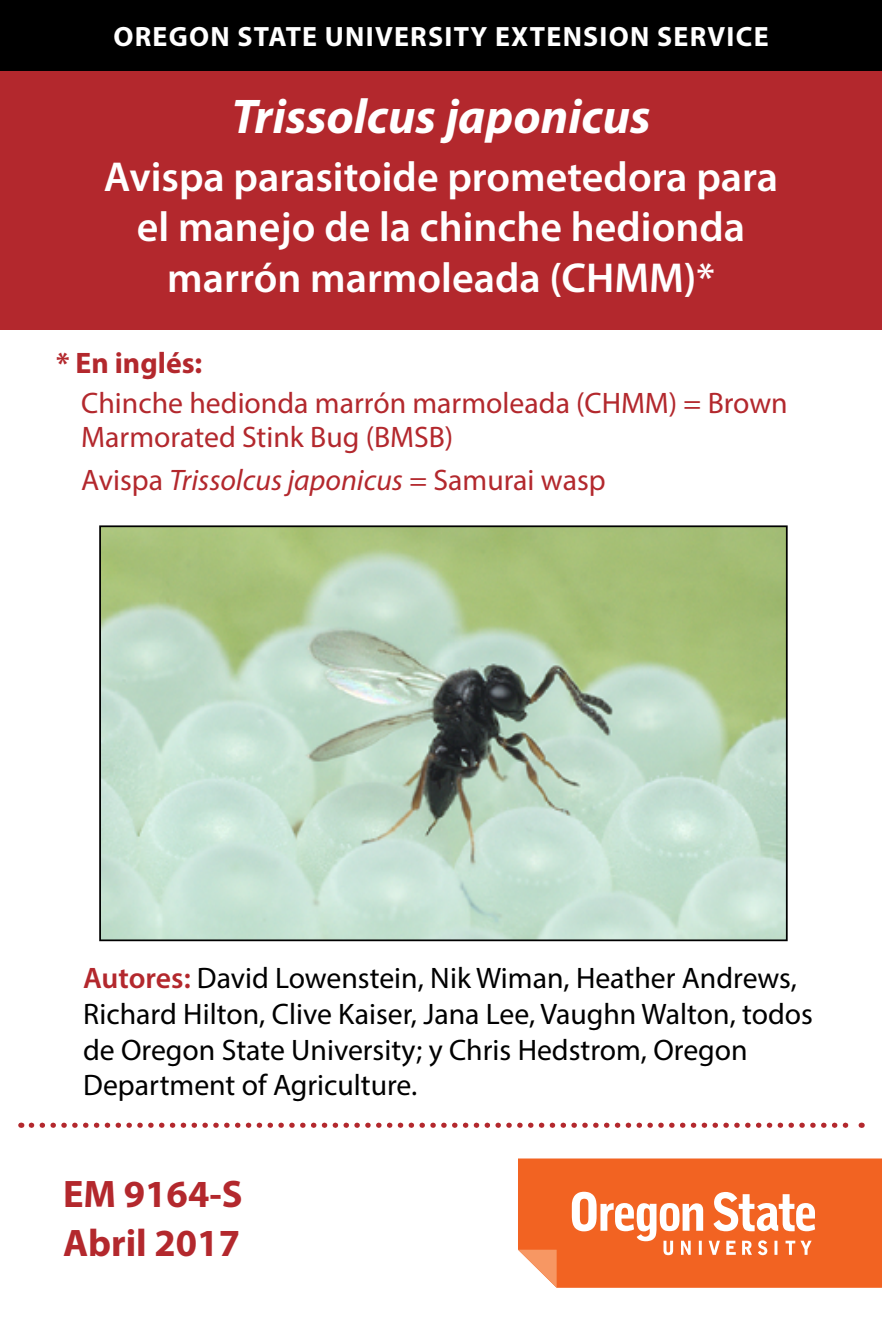
<style>
.page{position:relative;width:882px;height:1323px;background:#fff}
.page>*{position:absolute;margin:0;border:0;box-sizing:border-box;transform-origin:0 0}
.t1{font:italic 700 49px "Myriad Pro";color:#fff}
.t2{font:600 42px/50.4px "Myriad Pro";color:#fff;text-align:center}
.Credit{font:700 38.5px "Myriad Pro";color:#b3282d}
.Credit-2{font:29.75px/35.7px "Myriad Pro";color:#000}
.t3{font:29.75px/40.2px "Myriad Pro";color:#b3282d}
.t4{font:700 28px "Myriad Pro";letter-spacing:.045em;color:#fff}
.s1{font-weight:700}
.s2{font-style:italic}
.s3{font-weight:600;color:#b3282d}
</style>
<div class="page">
<div style="left:0;top:71px;width:882px;height:259px;background:#b3282d"></div>
<div style="left:0;top:0;width:882px;height:71px;background:#000"></div>
<div style="left:518px;top:1159px;width:364px;height:129px;background:#f26322"></div>
<svg style="left:518px;top:1250px;width:39px;height:38px"></svg>
<svg style="left:572px;top:1192px;width:243px;height:63px"></svg>
<svg style="left:31px;top:1123px;width:831px;height:5px"></svg>
<img style="left:102px;top:528px;width:683px;height:410px">
<div style="left:99px;top:525px;width:689px;height:416px;border:2px solid #000"></div>
<p class="t4" style="left:113px;top:18px;width:657px">OREGON STATE UNIVERSITY EXTENSION SERVICE</p>
<p class="t1" style="left:231px;top:85px;width:421px">Trissolcus japonicus</p>
<p class="t2" style="left:104px;top:151px;width:676px">Avispa parasitoide prometedora para el manejo de la chinche hedionda marrón marmoleada (CHMM)*</p>
<p class="t3" style="left:81px;top:343px;width:708px;text-indent:-25px"><span class="s1">* En inglés:<br></span>Chinche hedionda marrón marmoleada (CHMM) = Brown</p>
<p class="t3" style="left:81px;top:415px;width:526px;line-height:43.4px">Marmorated Stink Bug (BMSB)<br>Avispa <span class="s2">Trissolcus japonicus</span> = Samurai wasp</p>
<p class="Credit-2" style="left:83px;top:960px;width:731px"><span class="s3">Autores:</span> David Lowenstein, Nik Wiman, Heather Andrews, Richard Hilton, Clive Kaiser, Jana Lee, Vaughn Walton, todos de Oregon State University; y Chris Hedstrom, Oregon Department of Agriculture.</p>
<p class="Credit" style="left:63px;top:1169px;width:181px">EM 9164-S</p>
<p class="Credit" style="left:63px;top:1218px;width:179px">Abril 2017</p>
</div>
